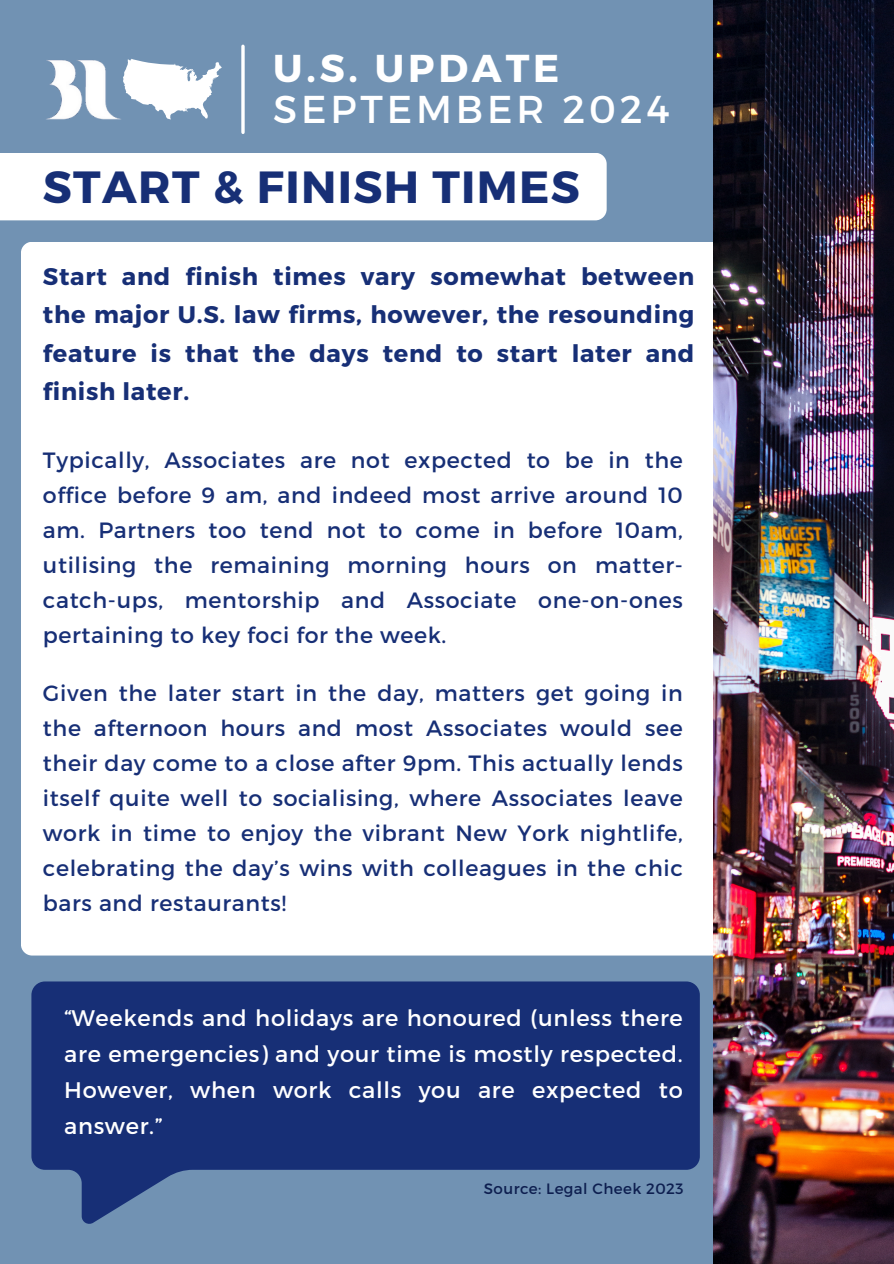
<style>
.page{position:relative;width:894px;height:1264px;background:#fff}
.page>*{position:absolute;margin:0;border:0;box-sizing:border-box;transform-origin:0 0}
.t1{font:700 45px "Montserrat";letter-spacing:.03em;color:#172f76}
.t2{font:38.85px/41.1px "Montserrat";letter-spacing:.1em;color:#fff}
.t3{font:700 24px/38.2px "Montserrat";letter-spacing:.03em;color:#172f76;text-align:justify}
.t4{font:22.5px/36px "Montserrat";letter-spacing:.03em;color:#fff;text-align:justify}
.t5{font:22.05px/34.8px "Montserrat";letter-spacing:.03em;color:#172f76;text-align:justify}
.t6{font:15px "Montserrat";letter-spacing:.03em;color:#0e1f50}
.s1{font-weight:700}
</style>
<div class="page">
<div style="left:0;top:0;width:893px;height:1263px;background:#7192b3"></div>
<hr style="left:241px;top:46px;width:3px;height:86px;background:#fff">
<img style="left:46px;top:60px;width:75px;height:60px">
<svg style="left:123px;top:59px;width:99px;height:60px"></svg>
<div style="left:21px;top:242px;width:724px;height:713px;background:#fff;border-radius:11px"></div>
<img style="left:713px;top:0;width:180px;height:1263px">
<svg style="left:31px;top:981px;width:668px;height:242px;fill:#172f76"></svg>
<div style="left:0;top:153px;width:606px;height:67px;background:#fff"></div>
<h1 class="t2" style="left:273px;top:46px;width:398px"><span class="s1">U.S. UPDATE<br></span>SEPTEMBER 2024</h1>
<h4 class="t1" style="left:43px;top:158px;width:538px">START &amp; FINISH TIMES</h4>
<h3 class="t3" style="left:43px;top:256px;width:652px">Start and finish times vary somewhat between the major U.S. law firms, however, the resounding feature is that the days tend to start later and finish later.</h3>
<p class="t5" style="left:43px;top:442px;width:641px">Typically, Associates are not expected to be in the office before 9 am, and indeed most arrive around 10 am. Partners too tend not to come in before 10am, utilising the remaining morning hours on matter&shy;catch-ups, mentorship and Associate one-on-ones pertaining to key foci for the week.</p>
<p class="t5" style="left:43px;top:675px;width:641px">Given the later start in the day, matters get going in the afternoon hours and most Associates would see their day come to a close after 9pm. This actually lends itself quite well to socialising, where Associates leave work in time to enjoy the vibrant New York nightlife, celebrating the day’s wins with colleagues in the chic bars and restaurants!</p>
<h4 class="t4" style="left:64px;top:998px;width:620px">“Weekends and holidays are honoured (unless there are emergencies) and your time is mostly respected.<br>However, when work calls you are expected to answer.”</h4>
<h4 class="t6" style="left:483px;top:1178px;width:201px">Source: Legal Cheek 2023</h4>
</div>
